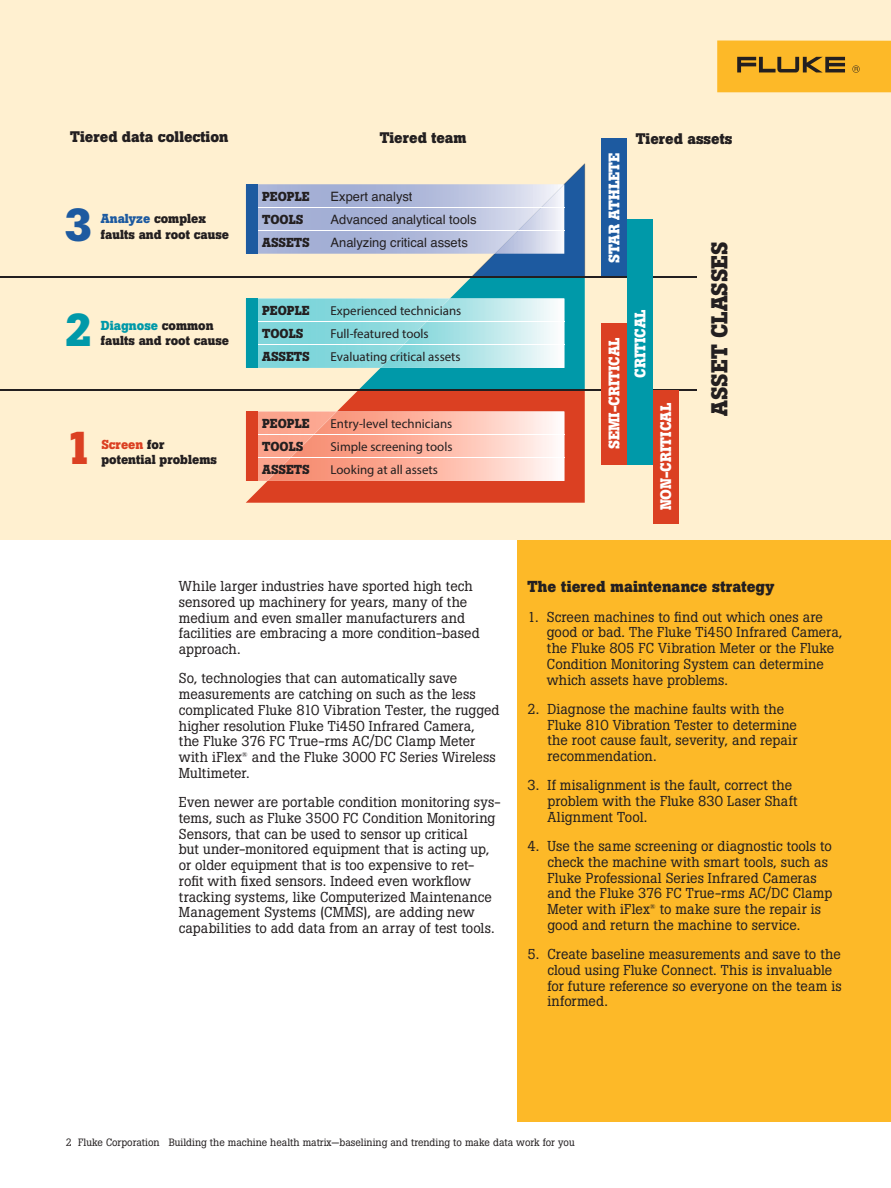
<style>
.page{position:relative;width:891px;height:1188px;background:#fff}
.page>*{position:absolute;margin:0;border:0;box-sizing:border-box;transform-origin:0 0}
.t1{font:700 45.6px "Boton Pro";color:#db4022}
.t2{font:700 45.6px "Boton Pro";color:#0099a9}
.t3{font:700 45.6px "Boton Pro";color:#1d5aa0}
.t4{font:700 22.8px "Boton Pro";color:#231f20}
._2nd_subhead{font:700 15.75px "Boton Pro";letter-spacing:.005em;color:#231f20}
.t5{font:700 15.15px "Boton Pro";color:#fff}
.t6{font:700 15.15px "Boton Pro";color:#231f20}
.Body_Copy__No_Indent{font:14.25px/15.8px "Boton Pro";letter-spacing:.005em;color:#231f20}
.t7{font:700 12.9px/15.1px "Boton Pro";color:#231f20}
.t8{font:12.9px "Myriad Pro";color:#231f20}
.t9{font:12.9px "Helvetica";color:#231f20}
.t10{font:700 12.9px "Boton Pro";color:#db4022}
.t11{font:10.5px "Boton Pro";color:#231f20}
.s1{color:#1d5aa0}
.s2{color:#0099a9}
.s3{color:#231f20}
</style>
<div class="page">
<div style="left:0;top:0;width:891px;height:540px;background:#fff0d0"></div>
<div style="left:518px;top:540px;width:373px;height:582px;background:#fdb928"></div>
<div style="left:601px;top:139px;width:26px;height:137px;background:#1d5aa0"></div>
<svg style="left:246px;top:164px;width:339px;height:339px"></svg>
<img style="left:257px;top:184px;width:238px;height:70px">
<img style="left:495px;top:184px;width:69px;height:70px">
<hr style="left:246px;top:230px;width:318px;height:1px;background:#fff">
<hr style="left:246px;top:207px;width:318px;height:1px;background:#fff">
<div style="left:246px;top:184px;width:11px;height:70px;background:#1d5aa0"></div>
<img style="left:257px;top:298px;width:124px;height:70px">
<img style="left:381px;top:298px;width:183px;height:70px">
<hr style="left:246px;top:344px;width:318px;height:1px;background:#fff">
<hr style="left:246px;top:321px;width:318px;height:1px;background:#fff">
<div style="left:246px;top:298px;width:11px;height:70px;background:#0099a9"></div>
<img style="left:257px;top:411px;width:11px;height:70px">
<img style="left:268px;top:411px;width:296px;height:70px">
<svg style="left:246px;top:458px;width:318px;height:1px"></svg>
<hr style="left:246px;top:457px;width:318px;height:1px;background:#fff">
<hr style="left:246px;top:434px;width:318px;height:1px;background:#fff">
<div style="left:246px;top:411px;width:11px;height:70px;background:#db4022"></div>
<hr style="left:0;top:276px;width:697px;height:1px;background:#231f20">
<hr style="left:0;top:389px;width:697px;height:1px;background:#231f20">
<div style="left:601px;top:323px;width:26px;height:141px;background:#db4022"></div>
<div style="left:627px;top:219px;width:26px;height:245px;background:#0099a9"></div>
<div style="left:653px;top:390px;width:26px;height:134px;background:#db4022"></div>
<div style="left:717px;top:40px;width:174px;height:52px;background:#fdb928"></div>
<svg style="left:737px;top:57px;width:108px;height:15px"></svg>
<svg style="left:852px;top:65px;width:8px;height:8px"></svg>
<p class="t6" style="left:70px;top:127px;width:160px">Tiered data collection</p>
<p class="t6" style="left:380px;top:128px;width:88px">Tiered team</p>
<p class="t3" style="left:64px;top:195px;width:30px">3</p>
<p class="t7" style="left:101px;top:211px;width:130px"><span class="s1">Analyze</span> complex faults and root cause</p>
<p class="t2" style="left:64px;top:300px;width:30px">2</p>
<p class="t7" style="left:101px;top:317px;width:130px"><span class="s2">Diagnose</span> common faults and root cause</p>
<p class="t1" style="left:64px;top:419px;width:30px">1</p>
<p class="t10" style="left:101px;top:436px;width:65px">Screen <span class="s3">for</span></p>
<p class="t7" style="left:101px;top:452px;width:117px">potential problems</p>
<p class="t7" style="left:262px;top:189px;width:49px">PEOPLE</p>
<p class="t9" style="left:331px;top:186px;width:83px">Expert analyst</p>
<p class="t7" style="left:262px;top:212px;width:43px">TOOLS</p>
<p class="t9" style="left:331px;top:209px;width:147px">Advanced analytical tools</p>
<p class="t7" style="left:262px;top:234px;width:49px">ASSETS</p>
<p class="t9" style="left:331px;top:232px;width:139px">Analyzing critical assets</p>
<p class="t7" style="left:262px;top:303px;width:49px">PEOPLE</p>
<p class="t8" style="left:331px;top:303px;width:132px">Experienced technicians</p>
<p class="t7" style="left:262px;top:326px;width:43px">TOOLS</p>
<p class="t8" style="left:331px;top:326px;width:100px">Full-featured tools</p>
<p class="t7" style="left:262px;top:349px;width:49px">ASSETS</p>
<p class="t8" style="left:331px;top:348px;width:132px">Evaluating critical assets</p>
<p class="t7" style="left:262px;top:416px;width:49px">PEOPLE</p>
<p class="t8" style="left:331px;top:416px;width:123px">Entry-level technicians</p>
<p class="t7" style="left:262px;top:439px;width:43px">TOOLS</p>
<p class="t8" style="left:331px;top:439px;width:123px">Simple screening tools</p>
<p class="t7" style="left:262px;top:462px;width:49px">ASSETS</p>
<p class="t8" style="left:331px;top:462px;width:109px">Looking at all assets</p>
<p class="t5" style="left:604px;top:263px;width:111px;rotate:-90deg">STAR ATHLETE</p>
<p class="t5" style="left:604px;top:449px;width:113px;rotate:-90deg">SEMI-CRITICAL</p>
<p class="t6" style="left:636px;top:129px;width:98px">Tiered assets</p>
<p class="t5" style="left:630px;top:378px;width:70px;rotate:-90deg">CRITICAL</p>
<p class="t5" style="left:656px;top:510px;width:109px;rotate:-90deg">NON-CRITICAL</p>
<p class="t4" style="left:705px;top:416px;width:175px;rotate:-90deg">ASSET CLASSES</p>
<p class="Body_Copy__No_Indent" style="left:179px;top:578px;width:302px">While larger industries have sported high tech sensored up machinery for years, many of the medium and even smaller manufacturers and facilities are embracing a more condition-based approach.</p>
<p class="Body_Copy__No_Indent" style="left:179px;top:671px;width:322px">So, technologies that can automatically save measurements are catching on such as the less complicated Fluke 810 Vibration Tester, the rugged higher resolution Fluke Ti450 Infrared Camera,<br>the Fluke 376 FC True-rms AC/DC Clamp Meter with iFlex<sup>®</sup> and the Fluke 3000 FC Series Wireless Multimeter.</p>
<p class="Body_Copy__No_Indent" style="left:179px;top:794px;width:323px">Even newer are portable condition monitoring sys&shy;tems, such as Fluke 3500 FC Condition Monitoring Sensors, that can be used to sensor up critical<br>but under-monitored equipment that is acting up, or older equipment that is too expensive to ret&shy;rofit with fixed sensors. Indeed even workflow tracking systems, like Computerized Maintenance Management Systems (CMMS), are adding new capabilities to add data from an array of test tools.</p>
<p class="_2nd_subhead" style="left:528px;top:577px;width:248px">The tiered maintenance strategy</p>
<p class="Body_Copy__No_Indent" style="left:547px;top:609px;width:297px;text-indent:-19px">1. Screen machines to find out which ones are good or bad. The Fluke Ti450 Infrared Camera, the Fluke 805 FC Vibration Meter or the Fluke Condition Monitoring System can determine which assets have problems.</p>
<p class="Body_Copy__No_Indent" style="left:548px;top:701px;width:251px;text-indent:-20px">2. Diagnose the machine faults with the Fluke 810 Vibration Tester to determine the root cause fault, severity, and repair recommendation.</p>
<p class="Body_Copy__No_Indent" style="left:547px;top:777px;width:252px;text-indent:-20px">3. If misalignment is the fault, correct the problem with the Fluke 830 Laser Shaft<br>Alignment Tool.</p>
<p class="Body_Copy__No_Indent" style="left:548px;top:838px;width:286px;text-indent:-20px">4. Use the same screening or diagnostic tools to check the machine with smart tools, such as Fluke Professional Series Infrared Cameras and the Fluke 376 FC True-rms AC/DC Clamp Meter with iFlex<sup>®</sup> to make sure the repair is good and return the machine to service.</p>
<p class="Body_Copy__No_Indent" style="left:547px;top:946px;width:296px;text-indent:-20px">5. Create baseline measurements and save to the cloud using Fluke Connect. This is invaluable for future reference so everyone on the team is informed.</p>
<p class="t11" style="left:66px;top:1136px;width:510px">2 Fluke Corporation Building the machine health matrix—baselining and trending to make data work for you</p>
</div>
